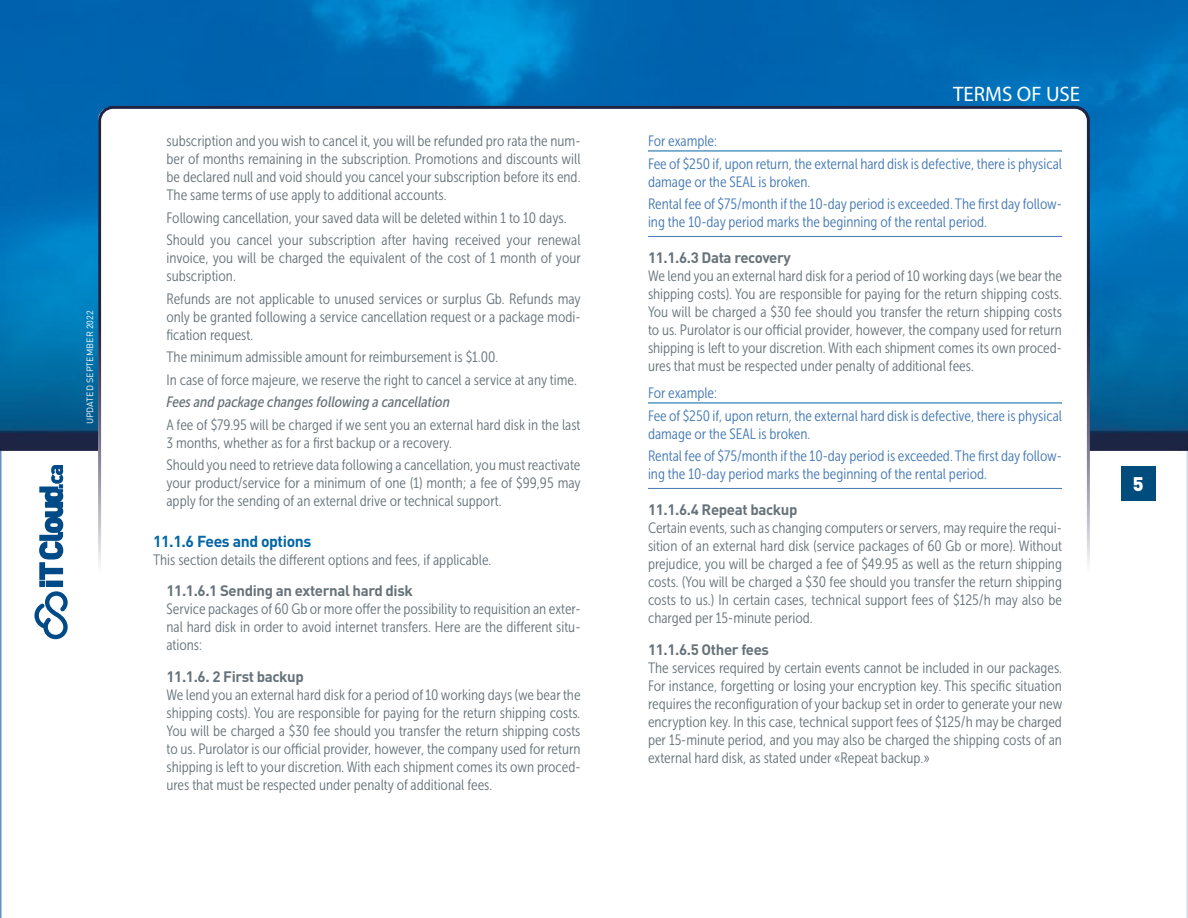
<style>
.page{position:relative;width:1188px;height:918px;background:#fff}
.page>*{position:absolute;margin:0;border:0;box-sizing:border-box;transform-origin:0 0}
.t1{font:21px "Myriad Pro";color:#fff}
.t2{font:900 19.5px "DIN Pro";color:#fff}
.Sous_Titre_niv_2{font:700 15.75px "DIN Pro";letter-spacing:-.025em;color:#0265a5}
.Texte_ST_niv_3{font:15px/18px "Museo Sans Cond 300";color:#66737a;text-align:justify}
.ParExampleFin{font:15px/18px "Museo Sans Cond 300";color:#4378b3}
.Texte_ST_niv_3-2{font:15px/18px "Museo Sans Cond 300";color:#4378b3}
.ST_niv_3{font:700 15px "DIN Pro";letter-spacing:-.025em;color:#66737a}
.Texte_ST_niv_2{font:15px "Museo Sans Cond 300";color:#66737a}
.Texte_ST_niv_3-3{font:italic 15px "Museo Sans Cond 500";color:#66737a}
.par_exemple{font:15px "Museo Sans Cond 300";color:#4378b3}
.t3{font:9px "DIN Pro";color:#fff}
</style>
<div class="page">
<img style="left:0;top:0;width:1188px;height:918px">
<div style="left:1121px;top:466px;width:34px;height:35px;background:#004d7d"></div>
<svg style="left:34px;top:465px;width:34px;height:174px"></svg>
<div style="left:98px;top:107px;width:990px;height:404px;background:#fff;border-radius:13px"></div>
<hr style="left:648px;top:151px;width:414px;height:1px;background:#0265a5">
<hr style="left:648px;top:236px;width:414px;height:1px;background:#4378b3">
<hr style="left:648px;top:403px;width:414px;height:1px;background:#0265a5">
<hr style="left:648px;top:488px;width:414px;height:1px;background:#4378b3">
<p class="t3" style="left:84px;top:424px;width:115px;rotate:-90deg">UPDATED SEPTEMBER 2022</p>
<p class="Texte_ST_niv_3" style="left:166px;top:132px;width:416px">subscription and you wish to cancel it, you will be refunded pro rata the num&shy;ber of months remaining in the subscription. Promotions and discounts will be declared null and void should you cancel your subscription before its end.<br>The same terms of use apply to additional accounts.</p>
<p class="Texte_ST_niv_3" style="left:166px;top:209px;width:402px">Following cancellation, your saved data will be deleted within 1 to 10 days.</p>
<p class="Texte_ST_niv_3" style="left:166px;top:231px;width:416px">Should you cancel your subscription after having received your renewal invoice, you will be charged the equivalent of the cost of 1 month of your subscription.</p>
<p class="Texte_ST_niv_3" style="left:166px;top:290px;width:416px">Refunds are not applicable to unused services or surplus Gb. Refunds may only be granted following a service cancellation request or a package modi&shy;fication request.</p>
<p class="Texte_ST_niv_3" style="left:166px;top:348px;width:333px">The minimum admissible amount for reimbursement is $1.00.</p>
<p class="Texte_ST_niv_3" style="left:166px;top:371px;width:412px">In case of force majeure, we reserve the right to cancel a service at any time.</p>
<p class="Texte_ST_niv_3-3" style="left:166px;top:394px;width:285px">Fees and package changes following a cancellation</p>
<p class="Texte_ST_niv_3" style="left:166px;top:416px;width:415px">A fee of $79.95 will be charged if we sent you an external hard disk in the last<br>3 months, whether as for a first backup or a recovery.</p>
<p class="Texte_ST_niv_3" style="left:166px;top:456px;width:416px">Should you need to retrieve data following a cancellation, you must reactivate your product/service for a minimum of one (1) month; a fee of $99,95 may apply for the sending of an external drive or technical support.</p>
<p class="Sous_Titre_niv_2" style="left:153px;top:530px;width:160px">11.1.6 Fees and options</p>
<p class="Texte_ST_niv_2" style="left:153px;top:552px;width:340px">This section details the different options and fees, if applicable.</p>
<p class="ST_niv_3" style="left:166px;top:581px;width:248px">11.1.6.1 Sending an external hard disk</p>
<p class="Texte_ST_niv_3" style="left:166px;top:600px;width:415px">Service packages of 60 Gb or more offer the possibility to requisition an exter&shy;nal hard disk in order to avoid internet transfers. Here are the different situ&shy;ations:</p>
<p class="ST_niv_3" style="left:166px;top:666px;width:139px">11.1.6. 2 First backup</p>
<p class="Texte_ST_niv_3" style="left:166px;top:686px;width:416px">We lend you an external hard disk for a period of 10 working days (we bear the shipping costs). You are responsible for paying for the return shipping costs.<br>You will be charged a $30 fee should you transfer the return shipping costs to us. Purolator is our official provider, however, the company used for return shipping is left to your discretion. With each shipment comes its own proced&shy;ures that must be respected under penalty of additional fees.</p>
<h1 class="t1" style="left:953px;top:81px;width:129px">TERMS OF USE</h1>
<p class="par_exemple" style="left:648px;top:133px;width:71px">For example:</p>
<p class="Texte_ST_niv_3-2" style="left:648px;top:155px;width:416px">Fee of $250 if, upon return, the external hard disk is defective, there is physical damage or the SEAL is broken.</p>
<p class="ParExampleFin" style="left:648px;top:195px;width:415px">Rental fee of $75/month if the 10-day period is exceeded. The first day follow&shy;ing the 10-day period marks the beginning of the rental period.</p>
<p class="ST_niv_3" style="left:648px;top:248px;width:144px">11.1.6.3 Data recovery</p>
<p class="Texte_ST_niv_3" style="left:648px;top:267px;width:416px">We lend you an external hard disk for a period of 10 working days (we bear the shipping costs). You are responsible for paying for the return shipping costs.<br>You will be charged a $30 fee should you transfer the return shipping costs to us. Purolator is our official provider, however, the company used for return shipping is left to your discretion. With each shipment comes its own proced&shy;ures that must be respected under penalty of additional fees.</p>
<p class="par_exemple" style="left:648px;top:385px;width:71px">For example:</p>
<p class="Texte_ST_niv_3-2" style="left:648px;top:407px;width:416px">Fee of $250 if, upon return, the external hard disk is defective, there is physical damage or the SEAL is broken.</p>
<p class="ParExampleFin" style="left:648px;top:447px;width:415px">Rental fee of $75/month if the 10-day period is exceeded. The first day follow&shy;ing the 10-day period marks the beginning of the rental period.</p>
<p class="ST_niv_3" style="left:648px;top:500px;width:151px">11.1.6.4 Repeat backup</p>
<p class="Texte_ST_niv_3" style="left:648px;top:519px;width:416px">Certain events, such as changing computers or servers, may require the requi&shy;sition of an external hard disk (service packages of 60 Gb or more). Without prejudice, you will be charged a fee of $49.95 as well as the return shipping costs. (You will be charged a $30 fee should you transfer the return shipping costs to us.) In certain cases, technical support fees of $125/h may also be charged per 15-minute period.</p>
<p class="ST_niv_3" style="left:648px;top:639px;width:123px">11.1.6.5 Other fees</p>
<p class="Texte_ST_niv_3" style="left:648px;top:659px;width:416px">The services required by certain events cannot be included in our packages.<br>For instance, forgetting or losing your encryption key. This specific situation requires the reconfiguration of your backup set in order to generate your new encryption key. In this case, technical support fees of $125/h may be charged per 15-minute period, and you may also be charged the shipping costs of an external hard disk, as stated under «Repeat backup.»</p>
<h2 class="t2" style="left:1133px;top:471px;width:12px">5</h2>
</div>
